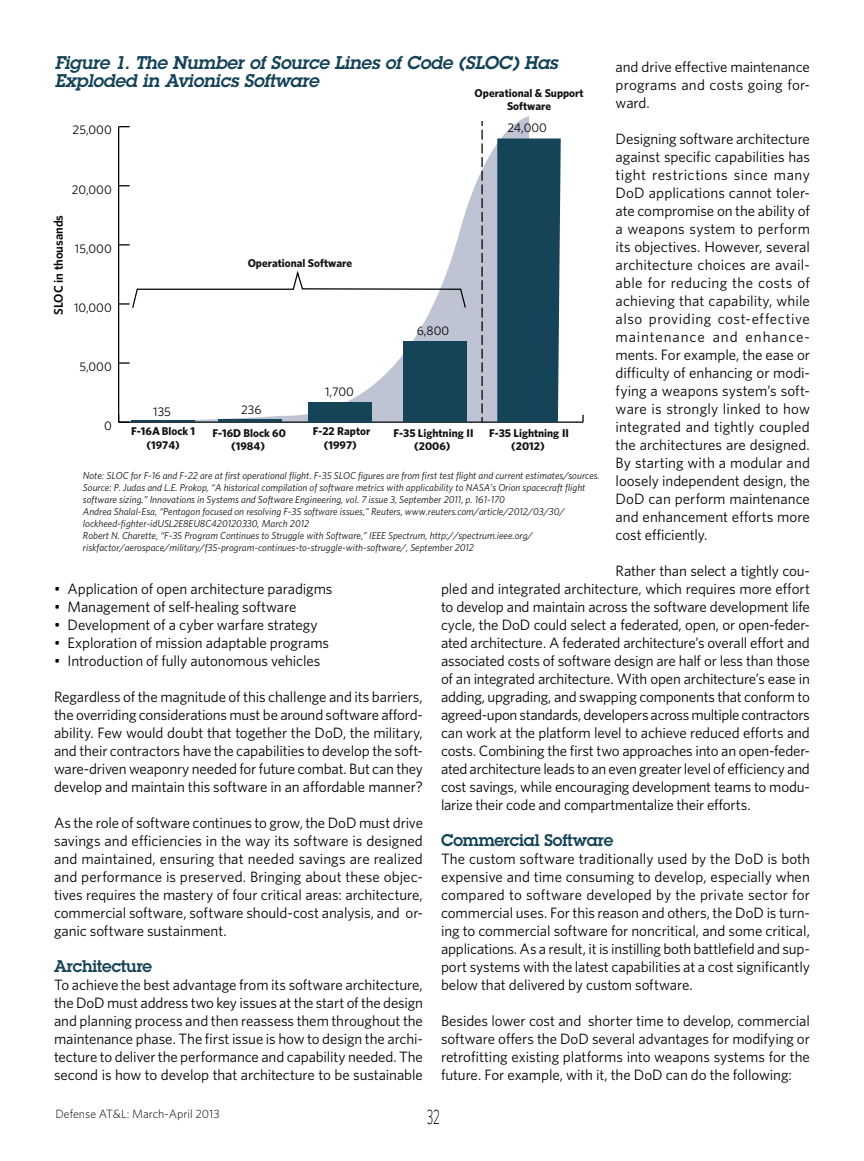
<style>
.page{position:relative;width:864px;height:1161px;background:#fff}
.page>*{position:absolute;margin:0;border:0;box-sizing:border-box;transform-origin:0 0}
.t1{font:300 21px "Whitney";color:#000;scale:.6 1}
.t2{font:italic 600 18px/18px "Lubalin Graph";letter-spacing:-.01em;color:#144257}
.subhead1{font:600 16.5px "Lubalin Graph";letter-spacing:-.015em;color:#144257}
.body_text{font:15px/18px "Whitney";letter-spacing:-.005em;color:#000;text-align:justify}
.t3{font:12.6px "Whitney";color:#000}
.t4{font:600 12.6px "Whitney";color:#000}
.t5{font:300 12px "Whitney";color:#000}
.t6{font:700 11.25px/13.5px "Whitney";color:#111211;text-align:center}
.t7{font:italic 10.05px/12px "Whitney";color:#111211}
</style>
<div class="page">
<svg style="left:130px;top:116px;width:399px;height:306px"></svg>
<hr style="left:119px;top:422px;width:464px;height:1px;background:#000">
<svg style="left:582px;top:415px;width:2px;height:7px"></svg>
<hr style="left:118px;top:127px;width:1px;height:295px;background:#000">
<svg style="left:118px;top:415px;width:12px;height:8px"></svg>
<svg style="left:119px;top:362px;width:11px;height:2px"></svg>
<div style="left:497px;top:139px;width:64px;height:283px;background:#154358"></div>
<div style="left:403px;top:342px;width:63px;height:80px;background:#154358"></div>
<div style="left:309px;top:402px;width:63px;height:20px;background:#154358"></div>
<hr style="left:218px;top:419px;width:63px;height:3px;background:#154358">
<hr style="left:131px;top:421px;width:64px;height:1px;background:#154358">
<svg style="left:481px;top:121px;width:2px;height:301px"></svg>
<svg style="left:119px;top:268px;width:348px;height:41px"></svg>
<p class="t2" style="left:55px;top:53px;width:504px">Figure 1. The Number of Source Lines of Code (SLOC) Has<br>Exploded in Avionics Software</p>
<p class="body_text" style="left:616px;top:57px;width:196px">and drive effective maintenance programs and costs going for&shy;ward.</p>
<p class="body_text" style="left:616px;top:129px;width:196px">Designing software architecture against specific capabilities has tight restrictions since many DoD applications cannot toler&shy;ate compromise on the ability of a weapons system to perform its objectives. However, several architecture choices are avail&shy;able for reducing the costs of achieving that capability, while also providing cost-effective maintenance and enhance&shy;ments. For example, the ease or difficulty of enhancing or modi&shy;fying a weapons system’s soft&shy;ware is strongly linked to how integrated and tightly coupled the architectures are designed.<br>By starting with a modular and loosely independent design, the DoD can perform maintenance and enhancement efforts more cost efficiently.</p>
<p class="body_text" style="left:441px;top:561px;width:370px;text-indent:175px">Rather than select a tightly cou&shy;pled and integrated architecture, which requires more effort to develop and maintain across the software development life cycle, the DoD could select a federated, open, or open-feder&shy;ated architecture. A federated architecture’s overall effort and associated costs of software design are half or less than those of an integrated architecture. With open architecture’s ease in adding, upgrading, and swapping components that conform to agreed-upon standards, developers across multiple contractors can work at the platform level to achieve reduced efforts and costs. Combining the first two approaches into an open-feder&shy;ated architecture leads to an even greater level of efficiency and cost savings, while encouraging development teams to modu&shy;larize their code and compartmentalize their efforts.</p>
<h3 class="subhead1" style="left:441px;top:829px;width:174px">Commercial Software</h3>
<p class="body_text" style="left:441px;top:849px;width:371px">The custom software traditionally used by the DoD is both expensive and time consuming to develop, especially when compared to software developed by the private sector for commercial uses. For this reason and others, the DoD is turn&shy;ing to commercial software for noncritical, and some critical, applications. As a result, it is instilling both battlefield and sup&shy;port systems with the latest capabilities at a cost significantly below that delivered by custom software.</p>
<p class="body_text" style="left:441px;top:1011px;width:370px">Besides lower cost and shorter time to develop, commercial software offers the DoD several advantages for modifying or retrofitting existing platforms into weapons systems for the future. For example, with it, the DoD can do the following:</p>
<p class="t6" style="left:475px;top:86px;width:111px">Operational &amp; Support<br>Software</p>
<p class="t3" style="left:73px;top:122px;width:41px">25,000</p>
<p class="t3" style="left:508px;top:119px;width:41px">24,000</p>
<p class="t3" style="left:72px;top:181px;width:41px">20,000</p>
<p class="t4" style="left:50px;top:315px;width:102px;rotate:-90deg">SLOC in thousands</p>
<p class="t3" style="left:75px;top:240px;width:38px">15,000</p>
<p class="t6" style="left:248px;top:256px;width:106px">Operational Software</p>
<p class="t3" style="left:74px;top:299px;width:39px">10,000</p>
<p class="t3" style="left:417px;top:322px;width:34px">6,800</p>
<p class="t3" style="left:79px;top:358px;width:34px">5,000</p>
<p class="t3" style="left:325px;top:383px;width:30px">1,700</p>
<p class="t3" style="left:153px;top:403px;width:19px">135</p>
<p class="t3" style="left:241px;top:401px;width:22px">236</p>
<p class="t3" style="left:104px;top:417px;width:9px">0</p>
<p class="t6" style="left:131px;top:424px;width:66px">F-16A Block 1 (1974)</p>
<p class="t6" style="left:212px;top:426px;width:75px">F-16D Block 60 (1984)</p>
<p class="t6" style="left:313px;top:424px;width:59px">F-22 Raptor (1997)</p>
<p class="t6" style="left:489px;top:426px;width:82px">F-35 Lightning II (2012)</p>
<p class="t6" style="left:393px;top:426px;width:82px">F-35 Lightning II (2006)</p>
<p class="t7" style="left:83px;top:469px;width:518px">Note: SLOC for F-16 and F-22 are at first operational flight. F-35 SLOC figures are from first test flight and current estimates/sources.<br>Source: P. Judas and L.E. Prokop, “A historical compilation of software metrics with applicability to NASA’s Orion spacecraft flight software sizing.” Innovations in Systems and Software Engineering, vol. 7 issue 3, September 2011, p. 161-170<br>Andrea Shalal-Esa, “Pentagon focused on resolving F-35 software issues,” Reuters, www.reuters.com/article/2012/03/30/ lockheed-fighter-idUSL2E8EU8C420120330, March 2012<br>Robert N. Charette, “F-35 Program Continues to Struggle with Software,” IEEE Spectrum, http://spectrum.ieee.org/ riskfactor/aerospace/military/f35-program-continues-to-struggle-with-software/, September 2012</p>
<p class="body_text" style="left:54px;top:579px;width:280px">• Application of open architecture paradigms</p>
<p class="body_text" style="left:54px;top:597px;width:244px">• Management of self-healing software</p>
<p class="body_text" style="left:54px;top:615px;width:265px">• Development of a cyber warfare strategy</p>
<p class="body_text" style="left:54px;top:633px;width:277px">• Exploration of mission adaptable programs</p>
<p class="body_text" style="left:54px;top:651px;width:268px">• Introduction of fully autonomous vehicles</p>
<p class="body_text" style="left:54px;top:687px;width:370px">Regardless of the magnitude of this challenge and its barriers, the overriding considerations must be around software afford&shy;ability. Few would doubt that together the DoD, the military, and their contractors have the capabilities to develop the soft&shy;ware-driven weaponry needed for future combat. But can they develop and maintain this software in an affordable manner?</p>
<p class="body_text" style="left:54px;top:813px;width:371px">As the role of software continues to grow, the DoD must drive savings and efficiencies in the way its software is designed and maintained, ensuring that needed savings are realized and performance is preserved. Bringing about these objec&shy;tives requires the mastery of four critical areas: architecture, commercial software, software should-cost analysis, and or&shy;ganic software sustainment.</p>
<h3 class="subhead1" style="left:54px;top:955px;width:100px">Architecture</h3>
<p class="body_text" style="left:54px;top:975px;width:371px">To achieve the best advantage from its software architecture, the DoD must address two key issues at the start of the design and planning process and then reassess them throughout the maintenance phase. The first issue is how to design the archi&shy;tecture to deliver the performance and capability needed. The second is how to develop that architecture to be sustainable</p>
<p class="t5" style="left:56px;top:1106px;width:166px">Defense AT&amp;L: March-April 2013</p>
<h1 class="t1" style="left:427px;top:1102px;width:23px">32</h1>
</div>
